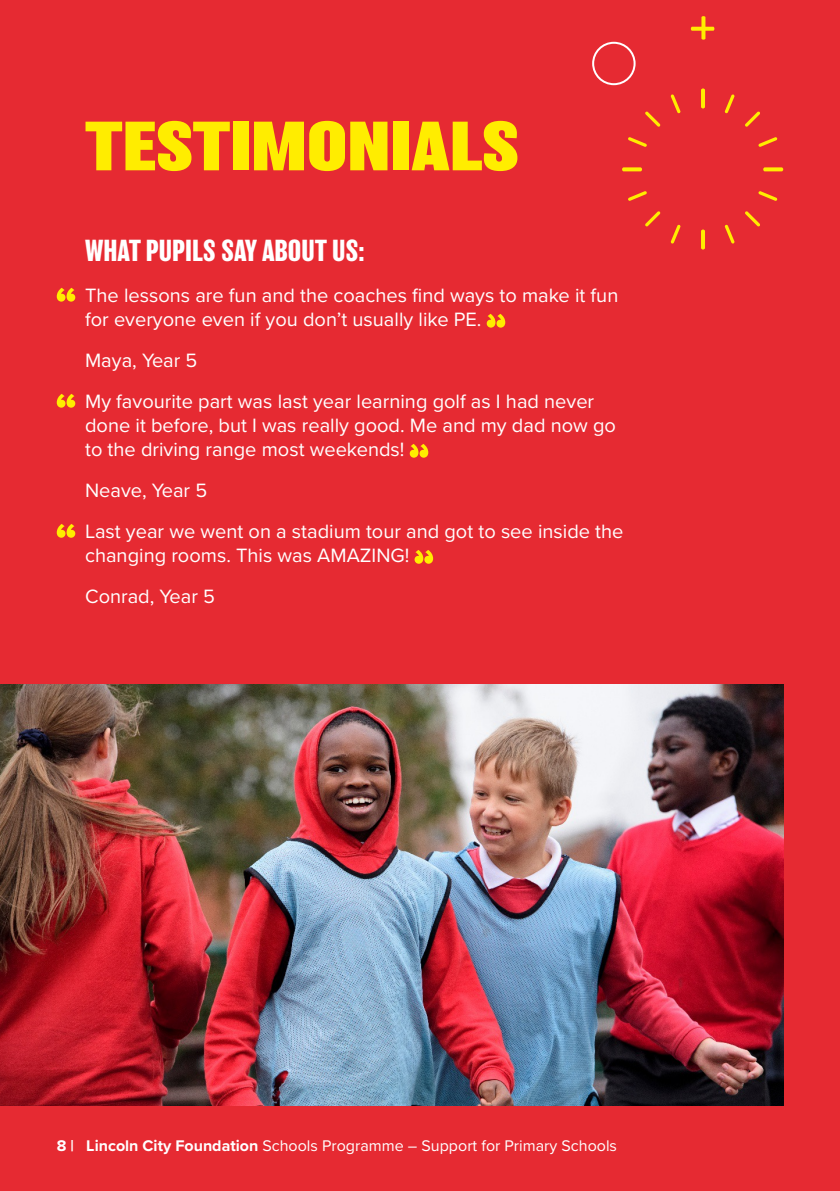
<style>
.page{position:relative;width:840px;height:1191px;background:#fff}
.page>*{position:absolute;margin:0;border:0;box-sizing:border-box;transform-origin:0 0}
.t1{font:900 64px "Balboa";color:#ffed00}
.t2{font:700 28px "Balboa";color:#fff}
.t3{font:20px/41px "Proxima Nova";color:#fff}
.t4{font:16px "Proxima Nova";color:#fff}
.s1{font-weight:700}
</style>
<div class="page">
<div style="left:0;top:0;width:839px;height:1191px;background:#e62a32"></div>
<svg style="left:57px;top:288px;width:18px;height:14px"></svg>
<svg style="left:486px;top:314px;width:19px;height:14px"></svg>
<svg style="left:57px;top:394px;width:18px;height:14px"></svg>
<svg style="left:409px;top:444px;width:19px;height:14px"></svg>
<svg style="left:57px;top:524px;width:18px;height:14px"></svg>
<svg style="left:414px;top:550px;width:19px;height:14px"></svg>
<img style="left:0;top:685px;width:782px;height:421px">
<svg style="left:700px;top:88px;width:4px;height:20px"></svg>
<svg style="left:724px;top:94px;width:10px;height:19px"></svg>
<svg style="left:745px;top:111px;width:14px;height:16px"></svg>
<svg style="left:758px;top:137px;width:19px;height:10px"></svg>
<svg style="left:762px;top:167px;width:20px;height:4px"></svg>
<svg style="left:758px;top:191px;width:19px;height:10px"></svg>
<svg style="left:745px;top:211px;width:14px;height:15px"></svg>
<svg style="left:724px;top:225px;width:10px;height:18px"></svg>
<svg style="left:700px;top:229px;width:4px;height:20px"></svg>
<svg style="left:670px;top:225px;width:10px;height:18px"></svg>
<svg style="left:645px;top:211px;width:15px;height:15px"></svg>
<svg style="left:628px;top:191px;width:18px;height:10px"></svg>
<svg style="left:621px;top:167px;width:20px;height:4px"></svg>
<svg style="left:628px;top:137px;width:18px;height:10px"></svg>
<svg style="left:645px;top:111px;width:15px;height:16px"></svg>
<svg style="left:670px;top:94px;width:10px;height:19px"></svg>
<div style="left:591px;top:42px;width:44px;height:43px;border:2px solid #fff;border-radius:50%"></div>
<svg style="left:690px;top:16px;width:24px;height:24px"></svg>
<h1 class="t1" style="left:85px;top:110px;width:435px">TESTIMONIALS</h1>
<h2 class="t2" style="left:85px;top:234px;width:281px">WHAT PUPILS SAY ABOUT US:</h2>
<p class="t3" style="left:85px;top:282px;width:534px;line-height:24px">The lessons are fun and the coaches find ways to make it fun for everyone even if you don’t usually like PE.</p>
<p class="t3" style="left:85px;top:338px;width:510px">Maya, Year 5<br>My favourite part was last year learning golf as I had never</p>
<p class="t3" style="left:85px;top:412px;width:532px;line-height:24px">done it before, but I was really good. Me and my dad now go to the driving range most weekends!</p>
<p class="t3" style="left:85px;top:469px;width:539px">Neave, Year 5<br>Last year we went on a stadium tour and got to see inside the</p>
<p class="t3" style="left:85px;top:534px;width:325px">changing rooms. This was AMAZING!<br>Conrad, Year 5</p>
<p class="t4" style="left:57px;top:1134px;width:561px"><span class="s1">8 | Lincoln City Foundation</span> Schools Programme – Support for Primary Schools</p>
</div>
